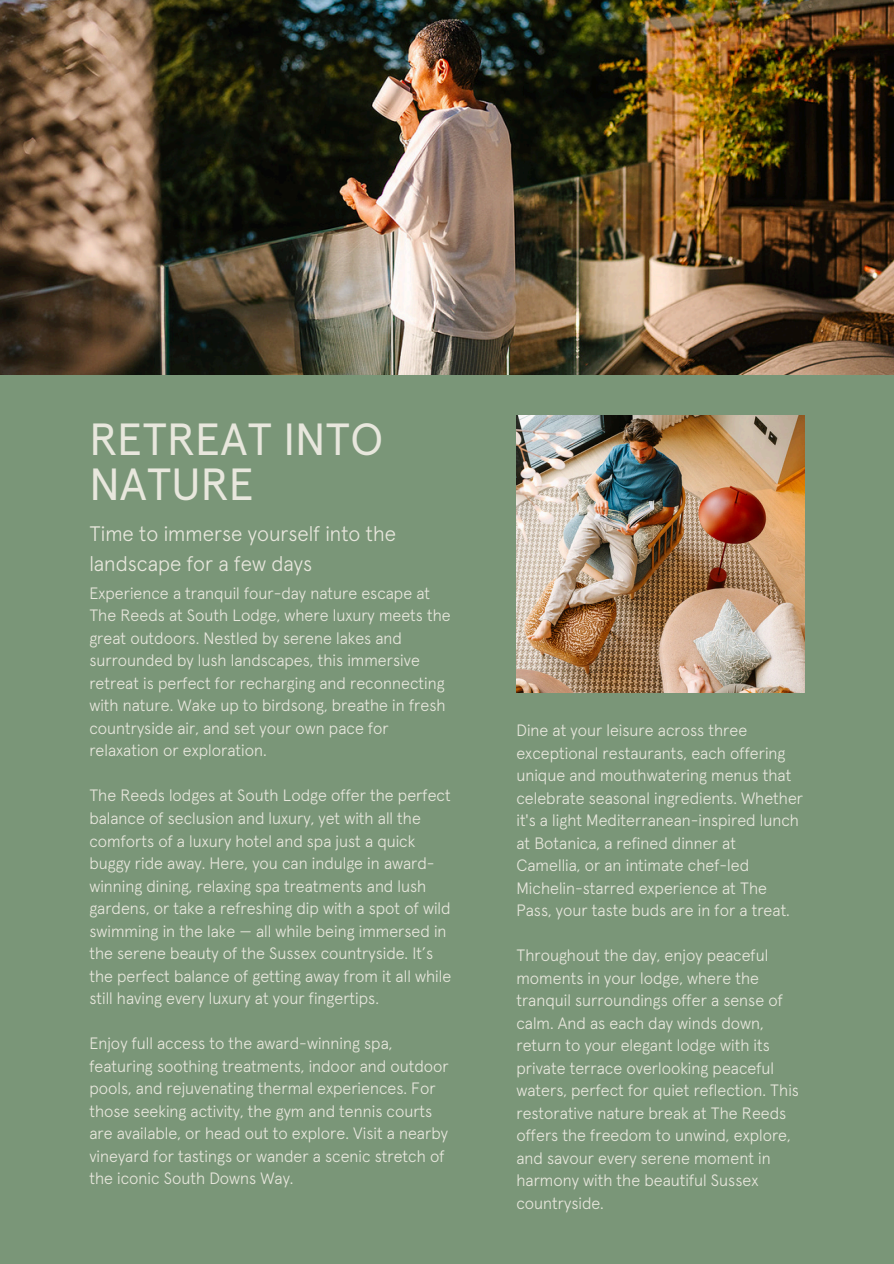
<style>
.page{position:relative;width:894px;height:1264px;background:#fff}
.page>*{position:absolute;margin:0;border:0;box-sizing:border-box;transform-origin:0 0}
.t1{font:45px/45px "Apercu";color:#e8e7dd}
.t2{font:300 21px/29.2px "Apercu";color:#e8e7dd}
.t3{font:300 16.5px/22.5px "Apercu";color:#e8e7dd}
</style>
<div class="page">
<div style="left:0;top:0;width:893px;height:1263px;background:#7a9678"></div>
<img style="left:0;top:0;width:893px;height:374px">
<img style="left:516px;top:416px;width:288px;height:277px">
<p class="t1" style="left:89px;top:420px;width:295px">RETREAT INTO<br>NATURE</p>
<p class="t2" style="left:89px;top:521px;width:308px">Time to immerse yourself into the landscape for a few days</p>
<p class="t3" style="left:89px;top:583px;width:363px">Experience a tranquil four-day nature escape at The Reeds at South Lodge, where luxury meets the great outdoors. Nestled by serene lakes and surrounded by lush landscapes, this immersive retreat is perfect for recharging and reconnecting with nature. Wake up to birdsong, breathe in fresh countryside air, and set your own pace for relaxation or exploration.</p>
<h1 class="t3" style="left:89px;top:785px;width:363px">The Reeds lodges at South Lodge offer the perfect balance of seclusion and luxury, yet with all the comforts of a luxury hotel and spa just a quick buggy ride away. Here, you can indulge in award&shy;winning dining, relaxing spa treatments and lush gardens, or take a refreshing dip with a spot of wild swimming in the lake — all while being immersed in the serene beauty of the Sussex countryside. It’s the perfect balance of getting away from it all while still having every luxury at your fingertips.</h1>
<h2 class="t3" style="left:89px;top:1033px;width:361px">Enjoy full access to the award-winning spa, featuring soothing treatments, indoor and outdoor pools, and rejuvenating thermal experiences. For those seeking activity, the gym and tennis courts are available, or head out to explore. Visit a nearby vineyard for tastings or wander a scenic stretch of the iconic South Downs Way.</h2>
<p class="t3" style="left:516px;top:720px;width:288px">Dine at your leisure across three exceptional restaurants, each offering unique and mouthwatering menus that celebrate seasonal ingredients. Whether it's a light Mediterranean-inspired lunch at Botanica, a refined dinner at Camellia, or an intimate chef-led Michelin-starred experience at The Pass, your taste buds are in for a treat.</p>
<p class="t3" style="left:516px;top:945px;width:284px">Throughout the day, enjoy peaceful moments in your lodge, where the tranquil surroundings offer a sense of calm. And as each day winds down, return to your elegant lodge with its private terrace overlooking peaceful waters, perfect for quiet reflection. This restorative nature break at The Reeds offers the freedom to unwind, explore, and savour every serene moment in harmony with the beautiful Sussex countryside.</p>
</div>
